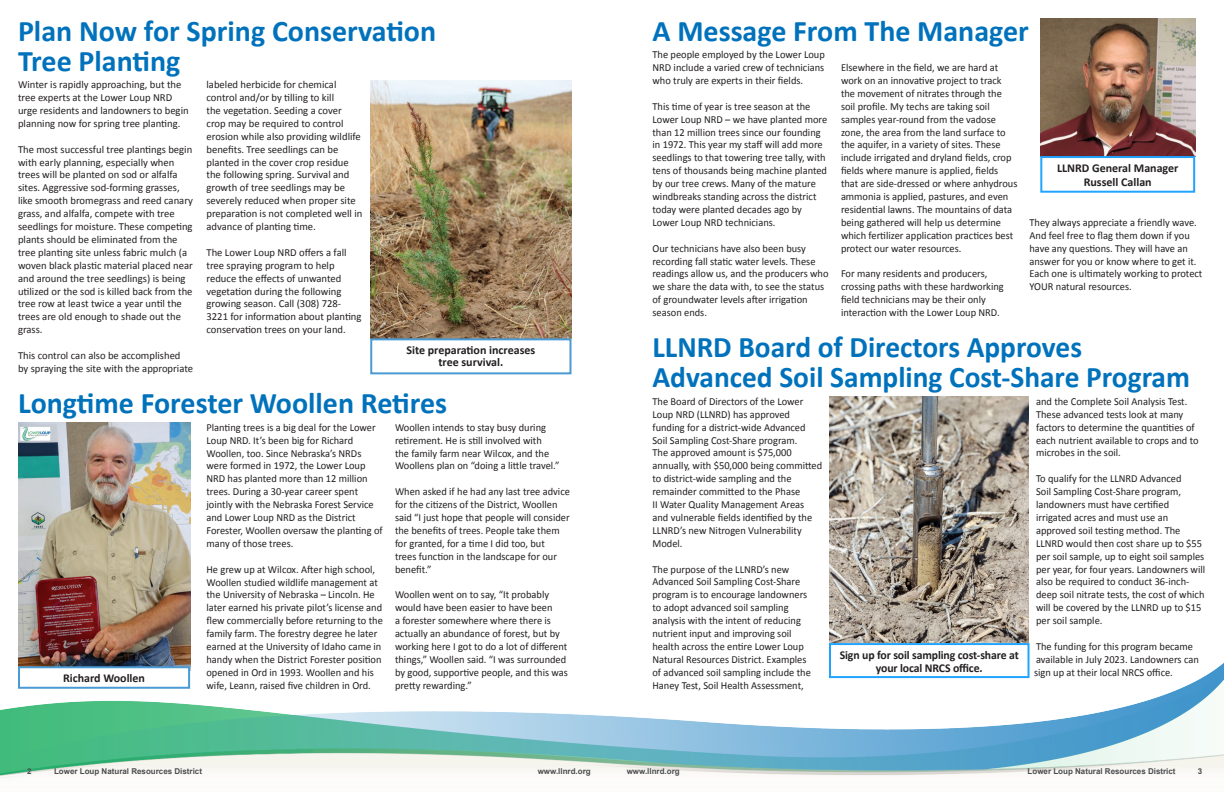
<style>
.page{position:relative;width:1224px;height:792px;background:#fff}
.page>*{position:absolute;margin:0;border:0;box-sizing:border-box;transform-origin:0 0}
.t1{font:700 30px/30px "Calibri";color:#0072bc}
.t2{font:700 12px/13px "Calibri";color:#231f20;text-align:center}
.t3{font:10.8px/12.9px "Calibri";color:#231f20}
.t4{font:700 8px "Arial";color:#4b4c4d}
</style>
<div class="page">
<img style="left:0;top:648px;width:1224px;height:130px">
<img style="left:1040px;top:18px;width:155px;height:138px">
<div style="left:1040px;top:156px;width:155px;height:37px;border:2px solid #20a4ff"></div>
<img style="left:370px;top:80px;width:202px;height:258px">
<div style="left:370px;top:338px;width:202px;height:36px;border:2px solid #4a9bd4"></div>
<img style="left:830px;top:397px;width:199px;height:246px">
<div style="left:830px;top:644px;width:198px;height:33px;background:#fff"></div>
<div style="left:829px;top:643px;width:201px;height:35px;border:2px solid #20a4ff"></div>
<img style="left:18px;top:423px;width:172px;height:243px">
<div style="left:19px;top:667px;width:170px;height:21px;background:#fff"></div>
<div style="left:18px;top:666px;width:172px;height:23px;border:2px solid #4a9bd4"></div>
<p class="t1" style="left:18px;top:16px;width:420px">Plan Now for Spring Conservation</p>
<p class="t1" style="left:652px;top:16px;width:378px">A Message From The Manager</p>
<p class="t1" style="left:18px;top:46px;width:164px">Tree Planting</p>
<p class="t3" style="left:18px;top:78px;width:172px">Winter is rapidly approaching, but the tree experts at the Lower Loup NRD urge residents and landowners to begin planning now for spring tree planting.</p>
<p class="t3" style="left:18px;top:143px;width:176px">The most successful tree plantings begin with early planning, especially when trees will be planted on sod or alfalfa sites. Aggressive sod-forming grasses, like smooth bromegrass and reed canary grass, and alfalfa, compete with tree seedlings for moisture. These competing plants should be eliminated from the tree planting site unless fabric mulch (a woven black plastic material placed near and around the tree seedlings) is being utilized or the sod is killed back from the tree row at least twice a year until the trees are old enough to shade out the grass.</p>
<p class="t3" style="left:18px;top:349px;width:177px">This control can also be accomplished by spraying the site with the appropriate</p>
<p class="t3" style="left:652px;top:48px;width:174px;text-align:justify">The people employed by the Lower Loup NRD include a varied crew of technicians who truly are experts in their fields.</p>
<p class="t3" style="left:652px;top:100px;width:176px">This time of year is tree season at the Lower Loup NRD – we have planted more than 12 million trees since our founding in 1972. This year my staff will add more seedlings to that towering tree tally, with tens of thousands being machine planted by our tree crews. Many of the mature windbreaks standing across the district today were planted decades ago by Lower Loup NRD technicians.</p>
<p class="t3" style="left:652px;top:242px;width:178px">Our technicians have also been busy recording fall static water levels. These readings allow us, and the producers who we share the data with, to see the status of groundwater levels after irrigation season ends.</p>
<p class="t3" style="left:841px;top:61px;width:178px">Elsewhere in the field, we are hard at work on an innovative project to track the movement of nitrates through the soil profile. My techs are taking soil samples year-round from the vadose zone, the area from the land surface to the aquifer, in a variety of sites. These include irrigated and dryland fields, crop fields where manure is applied, fields that are side-dressed or where anhydrous ammonia is applied, pastures, and even residential lawns. The mountains of data being gathered will help us determine which fertilizer application practices best protect our water resources.</p>
<p class="t3" style="left:841px;top:267px;width:164px">For many residents and producers, crossing paths with these hardworking field technicians may be their only interaction with the Lower Loup NRD.</p>
<p class="t3" style="left:206px;top:78px;width:157px">labeled herbicide for chemical control and/or by tilling to kill<br>the vegetation. Seeding a cover crop may be required to control erosion while also providing wildlife benefits. Tree seedlings can be planted in the cover crop residue the following spring. Survival and growth of tree seedlings may be severely reduced when proper site preparation is not completed well in advance of planting time.</p>
<p class="t3" style="left:206px;top:246px;width:157px">The Lower Loup NRD offers a fall tree spraying program to help reduce the effects of unwanted vegetation during the following growing season. Call (308) 728-<br>3221 for information about planting conservation trees on your land.</p>
<p class="t2" style="left:1057px;top:161px;width:123px">LLNRD General Manager</p>
<p class="t2" style="left:1084px;top:175px;width:69px">Russell Callan</p>
<p class="t3" style="left:1030px;top:216px;width:174px">They always appreciate a friendly wave.<br>And feel free to flag them down if you have any questions. They will have an answer for you or know where to get it.<br>Each one is ultimately working to protect YOUR natural resources.</p>
<p class="t1" style="left:652px;top:332px;width:539px">LLNRD Board of Directors Approves<br>Advanced Soil Sampling Cost-Share Program</p>
<p class="t3" style="left:652px;top:395px;width:171px">The Board of Directors of the Lower<br>Loup NRD (LLNRD) has approved funding for a district-wide Advanced<br>Soil Sampling Cost-Share program.<br>The approved amount is $75,000 annually, with $50,000 being committed to district-wide sampling and the remainder committed to the Phase<br>II Water Quality Management Areas and vulnerable fields identified by the<br>LLNRD’s new Nitrogen Vulnerability<br>Model.</p>
<p class="t3" style="left:652px;top:563px;width:160px">The purpose of the LLNRD’s new Advanced Soil Sampling Cost-Share program is to encourage landowners to adopt advanced soil sampling analysis with the intent of reducing nutrient input and improving soil health across the entire Lower Loup Natural Resources District. Examples of advanced soil sampling include the Haney Test, Soil Health Assessment,</p>
<p class="t2" style="left:406px;top:343px;width:130px">Site preparation increases</p>
<p class="t2" style="left:438px;top:355px;width:66px">tree survival.</p>
<p class="t1" style="left:18px;top:388px;width:431px">Longtime Forester Woollen Retires</p>
<p class="t3" style="left:1036px;top:395px;width:164px">and the Complete Soil Analysis Test.<br>These advanced tests look at many factors to determine the quantities of each nutrient available to crops and to microbes in the soil.</p>
<p class="t3" style="left:1036px;top:472px;width:171px">To qualify for the LLNRD Advanced<br>Soil Sampling Cost-Share program, landowners must have certified irrigated acres and must use an approved soil testing method. The LLNRD would then cost share up to $55 per soil sample, up to eight soil samples per year, for four years. Landowners will also be required to conduct 36-inch&shy;deep soil nitrate tests, the cost of which will be covered by the LLNRD up to $15 per soil sample.</p>
<p class="t3" style="left:1034px;top:640px;width:166px">The funding for this program became available in July 2023. Landowners can sign up at their local NRCS office.</p>
<p class="t3" style="left:206px;top:421px;width:178px">Planting trees is a big deal for the Lower Loup NRD. It’s been big for Richard Woollen, too. Since Nebraska’s NRDs were formed in 1972, the Lower Loup NRD has planted more than 12 million trees. During a 30-year career spent jointly with the Nebraska Forest Service and Lower Loup NRD as the District Forester, Woollen oversaw the planting of many of those trees.</p>
<p class="t3" style="left:206px;top:563px;width:178px">He grew up at Wilcox. After high school, Woollen studied wildlife management at the University of Nebraska – Lincoln. He later earned his private pilot’s license and flew commercially before returning to the family farm. The forestry degree he later earned at the University of Idaho came in handy when the District Forester position opened in Ord in 1993. Woollen and his wife, Leann, raised five children in Ord.</p>
<p class="t3" style="left:395px;top:421px;width:166px">Woollen intends to stay busy during retirement. He is still involved with<br>the family farm near Wilcox, and the Woollens plan on “doing a little travel.”</p>
<p class="t3" style="left:395px;top:485px;width:176px">When asked if he had any last tree advice for the citizens of the District, Woollen said “I just hope that people will consider the benefits of trees. People take them for granted, for a time I did too, but<br>trees function in the landscape for our benefit.”</p>
<p class="t3" style="left:395px;top:588px;width:175px">Woollen went on to say, “It probably would have been easier to have been<br>a forester somewhere where there is actually an abundance of forest, but by working here I got to do a lot of different things,” Woollen said. “I was surrounded by good, supportive people, and this was pretty rewarding.”</p>
<p class="t2" style="left:840px;top:648px;width:181px">Sign up for soil sampling cost-share at your local NRCS office.</p>
<p class="t2" style="left:63px;top:671px;width:84px">Richard Woollen</p>
<p class="t4" style="left:27px;top:766px;width:6px">2</p>
<p class="t4" style="left:54px;top:766px;width:150px">Lower Loup Natural Resources District</p>
<p class="t4" style="left:538px;top:766px;width:55px">www.llnrd.org</p>
<p class="t4" style="left:627px;top:766px;width:55px">www.llnrd.org</p>
<p class="t4" style="left:1028px;top:766px;width:150px">Lower Loup Natural Resources District</p>
<p class="t4" style="left:1198px;top:766px;width:6px">3</p>
</div>
